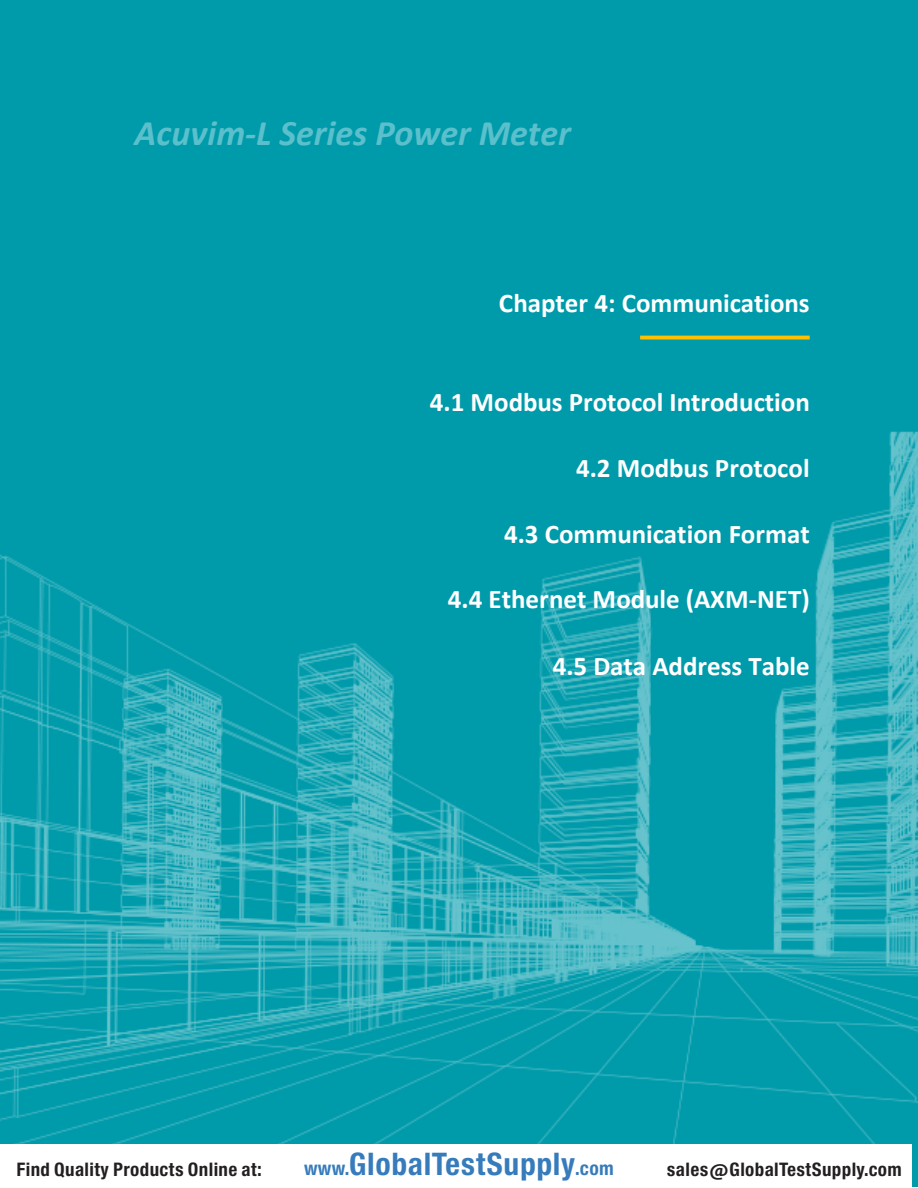
<style>
.page{position:relative;width:918px;height:1188px;background:#fff}
.page>*{position:absolute;margin:0;border:0;box-sizing:border-box;transform-origin:0 0}
.t1{font:italic 700 36px "Calibri";color:#5bc0cb}
.t2{font:29.7px "Europa Gro Nr 2 SBOP Bol Con";letter-spacing:.02em;color:#367bbc}
.t3{font:700 27px "Calibri";letter-spacing:-.005em;color:#fff}
.t4{font:17.85px "Europa Gro Nr 2 SBOP Bol Con";letter-spacing:.02em;color:#231f20}
.s1{font-size:18.3px}
</style>
<div class="page">
<img style="left:0;top:0;width:918px;height:1187px">
<hr style="left:640px;top:336px;width:170px;height:3px;background:#ffc000">
<div style="left:0;top:1145px;width:911px;height:43px;background:#fff"></div>
<h1 class="t1" style="left:135px;top:110px;width:438px">Acuvim-L Series Power Meter</h1>
<p class="t3" style="left:499px;top:286px;width:312px">Chapter 4: Communications</p>
<p class="t3" style="left:430px;top:385px;width:382px">4.1 Modbus Protocol Introduction</p>
<p class="t3" style="left:576px;top:451px;width:235px">4.2 Modbus Protocol</p>
<p class="t3" style="left:504px;top:517px;width:307px">4.3 Communication Format</p>
<p class="t3" style="left:448px;top:583px;width:363px">4.4 Ethernet Module (AXM-NET)</p>
<p class="t3" style="left:553px;top:649px;width:258px">4.5 Data Address Table</p>
<p class="t4" style="left:16px;top:1159px;width:247px">Find Quality Products Online at:</p>
<p class="t2" style="left:304px;top:1147px;width:311px"><span class="s1">www.</span>GlobalTestSupply<span class="s1">.com</span></p>
<p class="t4" style="left:667px;top:1159px;width:236px">sales@GlobalTestSupply.com</p>
</div>
